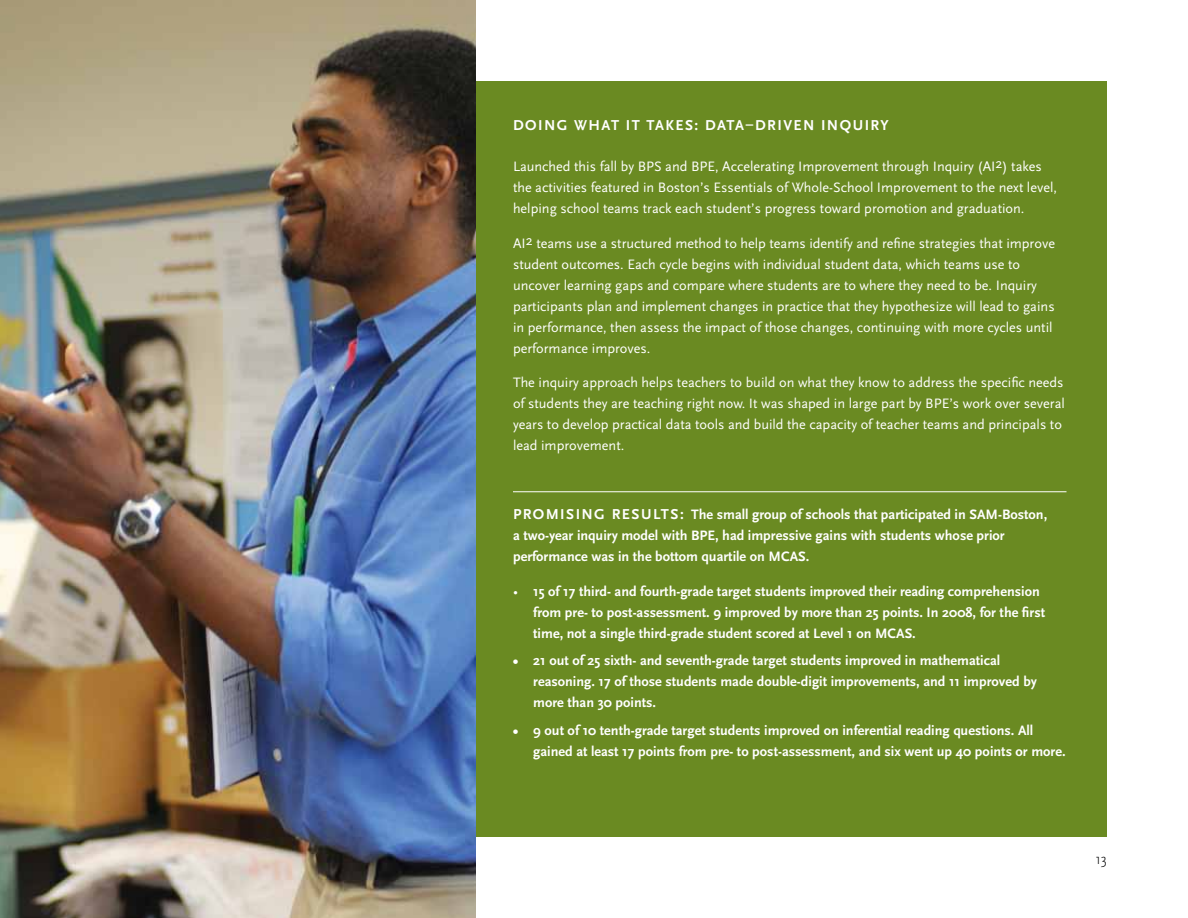
<style>
.page{position:relative;width:1188px;height:918px;background:#fff}
.page>*{position:absolute;margin:0;border:0;box-sizing:border-box;transform-origin:0 0}
.t1{font:700 15px "Scala Sans OT";letter-spacing:.2em;color:#fff}
.t2{font:300 15px "Scala Sans OT";color:#000}
.t3{font:14.25px/21px "Scala Sans OT";color:#fff}
.t4{font:700 14.25px/21px "Scala Sans OT";color:#fff}
.s1{font-size:15px}
.s2{font-weight:400}
</style>
<div class="page">
<div style="left:459px;top:81px;width:648px;height:756px;background:#6a8a22"></div>
<img style="left:0;top:0;width:475px;height:918px">
<hr style="left:513px;top:491px;width:553px;height:1px;background:#fff">
<p class="t1" style="left:513px;top:117px;width:69px">doing wh</p>
<p class="t1" style="left:602px;top:117px;width:178px">at it takes: Data–drive</p>
<p class="t1" style="left:803px;top:117px;width:86px">n inquiry</p>
<p class="t3" style="left:513px;top:156px;width:546px">Launched this fall by BPS and BPE, Accelerating I mprovement through I nquiry (AI2) takes the activities featured in Boston’s Essentials of Whole-School I mprovement to the next level, helping school teams track each student’s progress toward promotion and graduation.</p>
<p class="t3" style="left:513px;top:233px;width:544px">AI 2 teams use a structured method to help teams identify and refine strategies that improve student outcomes. Each cycle begins with individual student data, which teams use to uncover learning gaps and compare where students are to where they need to be. I nquiry participants plan and implement changes in practice that they hypothesize will lead to gains in performance, then assess the impact of those changes, continuing with more cycles until performance improves.</p>
<p class="t3" style="left:513px;top:372px;width:553px">The inquiry approach helps teachers to build on what they know to address the specific needs of students they are teaching right now. It was shaped in large part by BPE’s work over several years to develop practical data tools and build the capacity of teacher teams and principals to lead improvement.</p>
<p class="t4" style="left:513px;top:504px;width:467px"><span class="s1">Promi si ng Re sult s:</span> The small group of schools that participated in SAM</p>
<p class="t4" style="left:513px;top:504px;width:536px;text-indent:485px">-Boston, a two-year inquiry model with BPE, had impressive gains with students whose prior performance was in the bottom quartile on MCAS</p>
<p class="t4" style="left:806px;top:546px;width:5px">.</p>
<p class="t4" style="left:533px;top:581px;width:513px;text-indent:-20px"><span class="s2">•</span> 15 of 17 third- and fourth-grade target students improved their reading comprehension from pre- to post-assessment. 9 improved by more than 25 points. In 2008, for the first time, not a single third-grade student scored at Level 1 on MCAS</p>
<p class="t4" style="left:912px;top:623px;width:5px">.</p>
<p class="t4" style="left:533px;top:650px;width:505px;text-indent:-20px">• 21 out of 25 sixth- and seventh-grade target students improved in mathematical reasoning. 17 of those students made double-digit improvements, and 11 improved by more than 30 points.</p>
<p class="t4" style="left:533px;top:720px;width:534px;text-indent:-20px">• 9 out of 10 tenth-grade target students improved on inferential reading questions. All gained at least 17 points from pre- to post-assessment, and six went up 40 points or more.</p>
<p class="t2" style="left:1096px;top:851px;width:13px">13</p>
</div>
